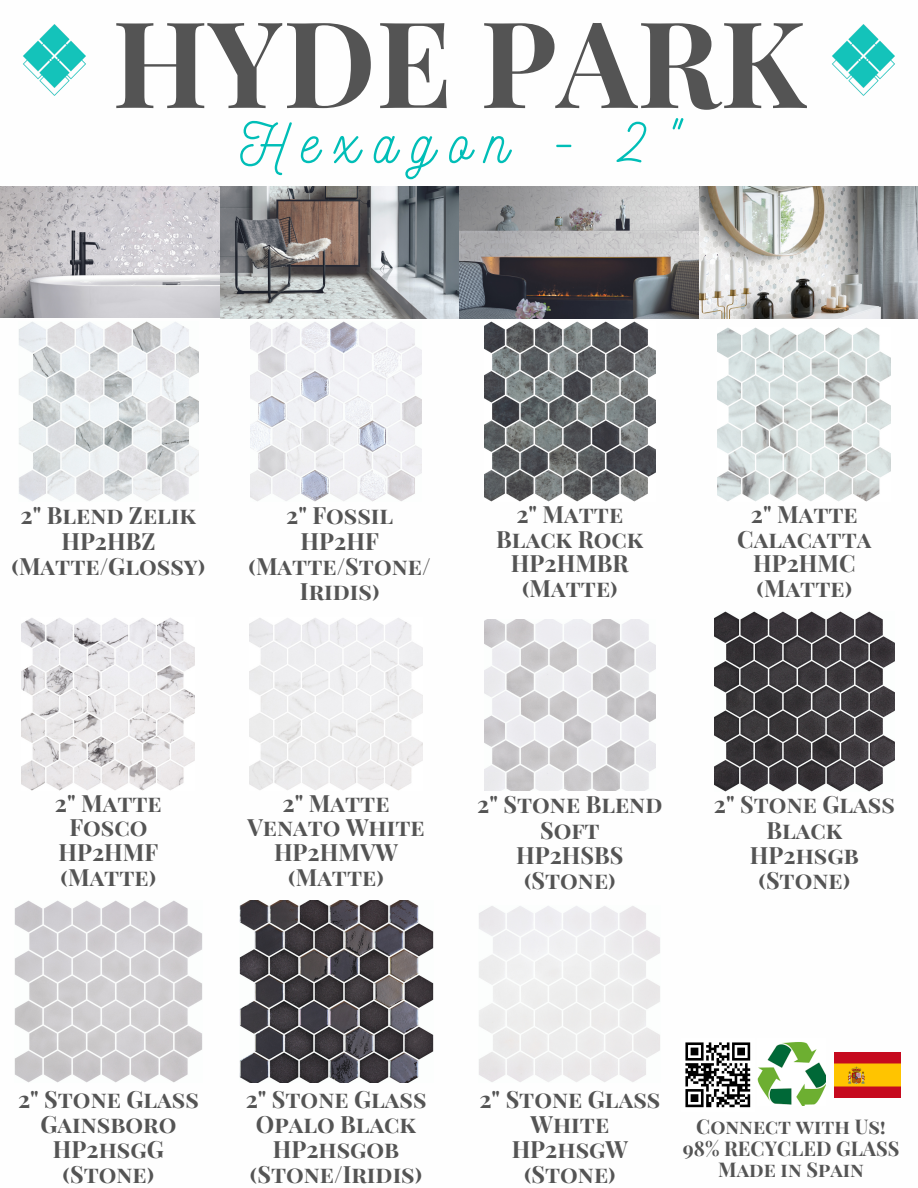
<style>
.page{position:relative;width:918px;height:1188px;background:#fff}
.page>*{position:absolute;margin:0;border:0;box-sizing:border-box;transform-origin:0 0}
.t1{font:700 120px "Playfair Display SC";color:#545454}
.t2{font:57px "Nickainley";letter-spacing:.255em;color:#00beb7}
.t3{font:700 23.25px/24.8px "Playfair Display SC";color:#545454;text-align:center}
.t4{font:700 19.95px "Playfair Display SC";color:#545454}
</style>
<div class="page">
<img style="left:23px;top:24px;width:63px;height:72px">
<img style="left:832px;top:24px;width:63px;height:72px">
<img style="left:0;top:186px;width:220px;height:132px">
<img style="left:220px;top:186px;width:698px;height:133px">
<img style="left:19px;top:322px;width:179px;height:180px">
<img style="left:251px;top:322px;width:171px;height:180px">
<img style="left:484px;top:322px;width:171px;height:180px">
<img style="left:22px;top:618px;width:173px;height:173px">
<img style="left:718px;top:328px;width:173px;height:173px">
<img style="left:249px;top:618px;width:174px;height:173px">
<img style="left:484px;top:620px;width:171px;height:171px">
<img style="left:715px;top:611px;width:180px;height:180px">
<img style="left:14px;top:900px;width:188px;height:183px">
<img style="left:239px;top:900px;width:195px;height:183px">
<img style="left:479px;top:906px;width:181px;height:176px">
<img style="left:685px;top:1042px;width:66px;height:66px">
<img style="left:834px;top:1053px;width:66px;height:45px">
<img style="left:757px;top:1042px;width:69px;height:64px">
<p class="t1" style="left:112px;top:-22px;width:695px">HYDE PARK</p>
<p class="t2" style="left:240px;top:106px;width:439px">Hexagon - 2"</p>
<p class="t3" style="left:21px;top:502px;width:177px">2" Blend Zelik</p>
<p class="t3" style="left:61px;top:528px;width:96px">HP2HBZ</p>
<p class="t3" style="left:12px;top:553px;width:195px">(Matte/Glossy)</p>
<p class="t3" style="left:286px;top:502px;width:109px">2" Fossil</p>
<p class="t3" style="left:301px;top:528px;width:80px">HP2HF</p>
<p class="t3" style="left:249px;top:553px;width:184px;line-height:25.2px">(Matte/Stone/<br>Iridis)</p>
<p class="t3" style="left:496px;top:501px;width:149px">2" Matte<br>Black Rock</p>
<p class="t3" style="left:511px;top:550px;width:119px">HP2HMBR</p>
<p class="t3" style="left:522px;top:575px;width:97px">(Matte)</p>
<p class="t3" style="left:737px;top:501px;width:136px">2" Matte<br>Calacatta</p>
<p class="t3" style="left:753px;top:550px;width:104px">HP2HMC</p>
<p class="t3" style="left:757px;top:575px;width:97px">(Matte)</p>
<p class="t3" style="left:55px;top:790px;width:108px">2" Matte<br>Fosco</p>
<p class="t3" style="left:58px;top:839px;width:101px">HP2HMF</p>
<p class="t3" style="left:61px;top:864px;width:97px">(Matte)</p>
<p class="t3" style="left:247px;top:790px;width:179px">2" Matte<br>Venato White</p>
<p class="t3" style="left:274px;top:839px;width:126px">HP2HMVW</p>
<p class="t3" style="left:288px;top:864px;width:97px">(Matte)</p>
<p class="t3" style="left:477px;top:791px;width:187px;line-height:25.2px">2" Stone Blend<br>Soft</p>
<p class="t3" style="left:516px;top:842px;width:109px">HP2HSBS</p>
<p class="t3" style="left:524px;top:867px;width:93px">(Stone)</p>
<p class="t3" style="left:714px;top:791px;width:182px">2" Stone Glass</p>
<p class="t3" style="left:766px;top:817px;width:77px">Black</p>
<p class="t3" style="left:750px;top:842px;width:110px">HP2hsgb</p>
<p class="t3" style="left:759px;top:867px;width:93px">(Stone)</p>
<p class="t3" style="left:18px;top:1086px;width:182px">2" Stone Glass</p>
<p class="t3" style="left:40px;top:1111px;width:138px">Gainsboro</p>
<p class="t3" style="left:53px;top:1136px;width:112px">HP2hsgG</p>
<p class="t3" style="left:63px;top:1161px;width:93px">(Stone)</p>
<p class="t3" style="left:246px;top:1086px;width:182px">2" Stone Glass</p>
<p class="t3" style="left:256px;top:1111px;width:162px">Opalo Black</p>
<p class="t3" style="left:273px;top:1136px;width:128px">HP2hsgob</p>
<p class="t3" style="left:250px;top:1161px;width:174px">(Stone/Iridis)</p>
<p class="t3" style="left:479px;top:1086px;width:182px">2" Stone Glass</p>
<p class="t3" style="left:530px;top:1111px;width:80px">White</p>
<p class="t3" style="left:512px;top:1136px;width:118px">HP2hsgW</p>
<p class="t3" style="left:524px;top:1161px;width:93px">(Stone)</p>
<p class="t4" style="left:696px;top:1113px;width:191px">Connect with Us!</p>
<p class="t4" style="left:683px;top:1134px;width:218px">98% RECYCLED GLASS</p>
<p class="t4" style="left:718px;top:1156px;width:147px">Made in Spain</p>
</div>
